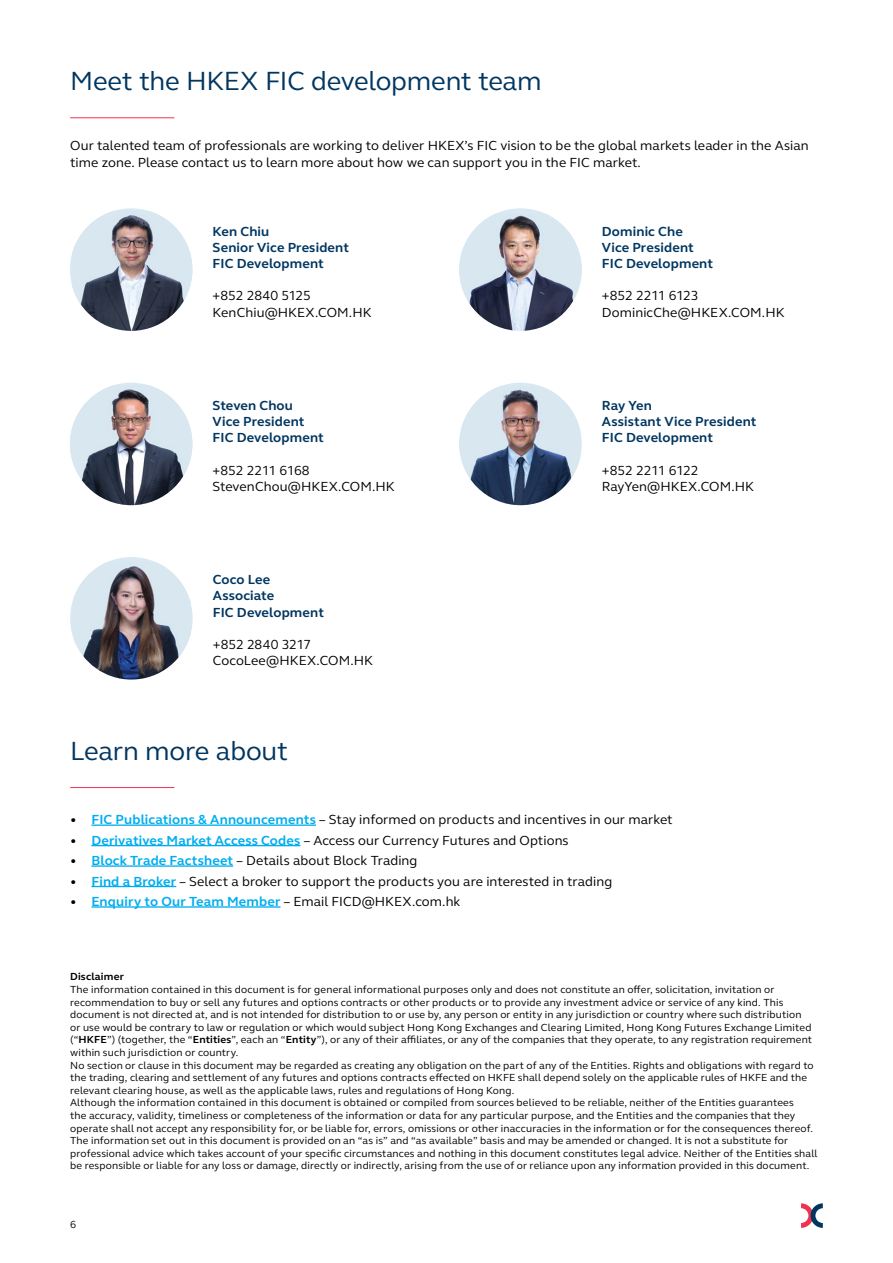
<style>
.page{position:relative;width:893px;height:1263px;background:#fff}
.page>*{position:absolute;margin:0;border:0;box-sizing:border-box;transform-origin:0 0}
.t1{font:27px "FS Elliot Pro";letter-spacing:-.005em;color:#003660}
.t2{font:13.5px/16.2px "FS Elliot Pro";letter-spacing:.005em;color:#000}
.t3{font:700 13.5px/16.2px "FS Elliot Pro";letter-spacing:.01em;color:#003660}
.t4{font:700 13.5px "FS Elliot Pro";letter-spacing:.01em;color:#00aeef}
.t5{font:10.5px/12.6px "FS Elliot Pro";letter-spacing:.015em;color:#000}
.t6{font:700 10.5px "FS Elliot Pro";letter-spacing:.02em;color:#000}
.s1{font-weight:700}
.s2{font-weight:700;color:#00aeef}
.s3{color:#000}
.s4{font-weight:400;color:#000}
</style>
<div class="page">
<svg style="left:801px;top:1203px;width:22px;height:25px"></svg>
<hr style="left:70px;top:117px;width:104px;height:1px;background:#ee3350">
<hr style="left:70px;top:787px;width:104px;height:1px;background:#ee3350">
<hr style="left:91px;top:824px;width:225px;height:2px;background:#00aeef">
<hr style="left:91px;top:845px;width:209px;height:1px;background:#00aeef">
<hr style="left:91px;top:865px;width:142px;height:2px;background:#00aeef">
<hr style="left:91px;top:886px;width:85px;height:1px;background:#00aeef">
<hr style="left:91px;top:906px;width:190px;height:2px;background:#00aeef">
<img style="left:72px;top:211px;width:120px;height:120px">
<img style="left:459px;top:214px;width:123px;height:117px">
<img style="left:70px;top:385px;width:122px;height:120px">
<img style="left:459px;top:387px;width:122px;height:118px">
<div style="left:70px;top:557px;width:123px;height:122px;background:#d9e8f2;border-radius:50%"></div>
<img style="left:74px;top:562px;width:117px;height:117px">
<h1 class="t1" style="left:70px;top:63px;width:473px">Meet the HKEX FIC development team</h1>
<p class="t2" style="left:70px;top:137px;width:740px">Our talented team of professionals are working to deliver HKEX’s FIC vision to be the global markets leader in the Asian time zone. Please contact us to learn more about how we can support you in the FIC market.</p>
<p class="t3" style="left:213px;top:223px;width:138px">Ken Chiu<br>Senior Vice President<br>FIC Development</p>
<p class="t2" style="left:213px;top:287px;width:161px">+852 2840 5125<br>KenChiu@HKEX.COM.HK</p>
<p class="t3" style="left:213px;top:397px;width:113px">Steven Chou<br>Vice President<br>FIC Development</p>
<p class="t2" style="left:213px;top:462px;width:184px">+852 2211 6168<br>StevenChou@HKEX.COM.HK</p>
<p class="t3" style="left:213px;top:571px;width:113px">Coco Lee<br>Associate<br>FIC Development</p>
<p class="t2" style="left:213px;top:636px;width:162px">+852 2840 3217<br>CocoLee@HKEX.COM.HK</p>
<h1 class="t1" style="left:70px;top:733px;width:219px">Learn more about</h1>
<p class="t3" style="left:602px;top:223px;width:113px">Dominic Che<br>Vice President<br>FIC Development</p>
<p class="t2" style="left:602px;top:287px;width:184px">+852 2211 6123<br>DominicChe@HKEX.COM.HK</p>
<p class="t3" style="left:602px;top:397px;width:156px">Ray Yen<br>Assistant Vice President<br>FIC Development</p>
<p class="t2" style="left:602px;top:462px;width:154px">+852 2211 6122<br>RayYen@HKEX.COM.HK</p>
<p class="t2" style="left:70px;top:811px;width:604px"><span class="s1">•</span> <span class="s2">FIC Publications &amp; Announcements</span> – Stay informed on products and incentives in our market</p>
<p class="t2" style="left:70px;top:832px;width:500px"><span class="s1">•</span> <span class="s2">Derivatives Market Access Codes</span> – Access our Currency Futures and Options</p>
<p class="t2" style="left:70px;top:852px;width:349px"><span class="s1">•</span> <span class="s2">Block Trade Factsheet</span> – Details about Block Trading</p>
<p class="t2" style="left:70px;top:873px;width:544px"><span class="s1">•</span> <span class="s2">Find a Broker</span> – Select a broker to support the products you are interested in trading</p>
<p class="t4" style="left:70px;top:893px;width:392px"><span class="s3">•</span> Enquiry to Our Team Member <span class="s4">– Email FICD@HKEX.com.hk</span></p>
<p class="t6" style="left:70px;top:970px;width:55px">Disclaimer</p>
<p class="t5" style="left:70px;top:983px;width:749px">The information contained in this document is for general informational purposes only and does not constitute an offer, solicitation, invitation or recommendation to buy or sell any futures and options contracts or other products or to provide any investment advice or service of any kind. This document is not directed at, and is not intended for distribution to or use by, any person or entity in any jurisdiction or country where such distribution<br>or use would be contrary to law or regulation or which would subject Hong Kong Exchanges and Clearing Limited, Hong Kong Futures Exchange Limited (“<span class="s1">HKFE</span>”) (together, the “<span class="s1">Entities</span>”, each an “<span class="s1">Entity</span>”), or any of their affiliates, or any of the companies that they operate, to any registration requirement within such jurisdiction or country.<br>No section or clause in this document may be regarded as creating any obligation on the part of any of the Entities. Rights and obligations with regard to the trading, clearing and settlement of any futures and options contracts effected on HKFE shall depend solely on the applicable rules of HKFE and the relevant clearing house, as well as the applicable laws, rules and regulations of Hong Kong.<br>Although the information contained in this document is obtained or compiled from sources believed to be reliable, neither of the Entities guarantees<br>the accuracy, validity, timeliness or completeness of the information or data for any particular purpose, and the Entities and the companies that they operate shall not accept any responsibility for, or be liable for, errors, omissions or other inaccuracies in the information or for the consequences thereof.<br>The information set out in this document is provided on an “as is” and “as available” basis and may be amended or changed. It is not a substitute for professional advice which takes account of your specific circumstances and nothing in this document constitutes legal advice. Neither of the Entities shall be responsible or liable for any loss or damage, directly or indirectly, arising from the use of or reliance upon any information provided in this document.</p>
<p class="t5" style="left:70px;top:1218px;width:8px">6</p>
</div>
